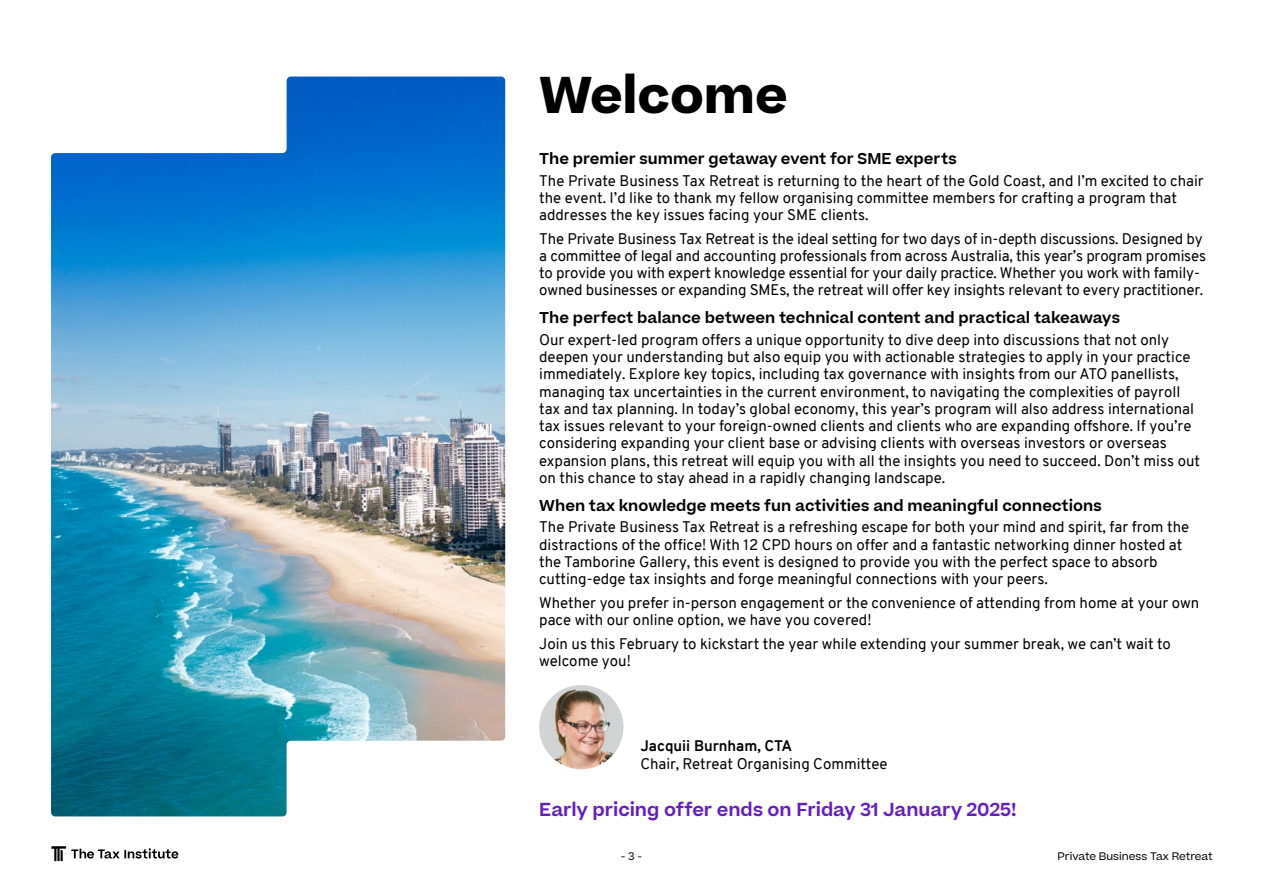
<style>
.page{position:relative;width:1263px;height:893px;background:#fff}
.page>*{position:absolute;margin:0;border:0;box-sizing:border-box;transform-origin:0 0}
.t1{font:700 49.5px "Beatrice";color:#000}
.t2{font:600 18px "Beatrice";color:#641dc3}
.t3{font:15px/17.2px "Overpass";color:#000}
.t4{font:600 15px "Beatrice";color:#000}
.t5{font:700 15px "Overpass";color:#000}
.t6{font:10.5px "Beatrice";color:#000}
</style>
<div class="page">
<img style="left:51px;top:77px;width:454px;height:739px">
<img style="left:539px;top:685px;width:84px;height:84px;border-radius:42px">
<svg style="left:51px;top:846px;width:127px;height:15px"></svg>
<h1 class="t1" style="left:539px;top:61px;width:250px">Welcome</h1>
<p class="t4" style="left:539px;top:149px;width:419px">The premier summer getaway event for SME experts</p>
<p class="t3" style="left:539px;top:172px;width:666px">The Private Business Tax Retreat is returning to the heart of the Gold Coast, and I’m excited to chair the event. I’d like to thank my fellow organising committee members for crafting a program that addresses the key issues facing your SME clients.</p>
<p class="t3" style="left:539px;top:230px;width:668px">The Private Business Tax Retreat is the ideal setting for two days of in-depth discussions. Designed by a committee of legal and accounting professionals from across Australia, this year’s program promises to provide you with expert knowledge essential for your daily practice. Whether you work with family&shy;owned businesses or expanding SMEs, the retreat will offer key insights relevant to every practitioner.</p>
<p class="t4" style="left:539px;top:308px;width:582px">The perfect balance between technical content and practical takeaways</p>
<p class="t3" style="left:539px;top:331px;width:662px">Our expert-led program offers a unique opportunity to dive deep into discussions that not only deepen your understanding but also equip you with actionable strategies to apply in your practice immediately. Explore key topics, including tax governance with insights from our ATO panellists, managing tax uncertainties in the current environment, to navigating the complexities of payroll tax and tax planning. In today’s global economy, this year’s program will also address international tax issues relevant to your foreign-owned clients and clients who are expanding offshore. If you’re considering expanding your client base or advising clients with overseas investors or overseas expansion plans, this retreat will equip you with all the insights you need to succeed. Don’t miss out on this chance to stay ahead in a rapidly changing landscape.</p>
<p class="t4" style="left:539px;top:495px;width:564px">When tax knowledge meets fun activities and meaningful connections</p>
<p class="t3" style="left:539px;top:518px;width:651px">The Private Business Tax Retreat is a refreshing escape for both your mind and spirit, far from the distractions of the office! With 12 CPD hours on offer and a fantastic networking dinner hosted at the Tamborine Gallery, this event is designed to provide you with the perfect space to absorb cutting-edge tax insights and forge meaningful connections with your peers.</p>
<p class="t3" style="left:539px;top:594px;width:662px">Whether you prefer in-person engagement or the convenience of attending from home at your own pace with our online option, we have you covered!</p>
<p class="t3" style="left:539px;top:635px;width:633px">Join us this February to kickstart the year while extending your summer break, we can’t wait to welcome you!</p>
<p class="t5" style="left:640px;top:735px;width:153px">Jacquii Burnham, CTA</p>
<p class="t3" style="left:640px;top:755px;width:249px">Chair, Retreat Organising Committee</p>
<p class="t2" style="left:539px;top:798px;width:479px">Early pricing offer ends on Friday 31 January 2025!</p>
<p class="t6" style="left:621px;top:849px;width:23px">- 3 -</p>
<p class="t6" style="left:1057px;top:849px;width:157px">Private Business Tax Retreat</p>
</div>
